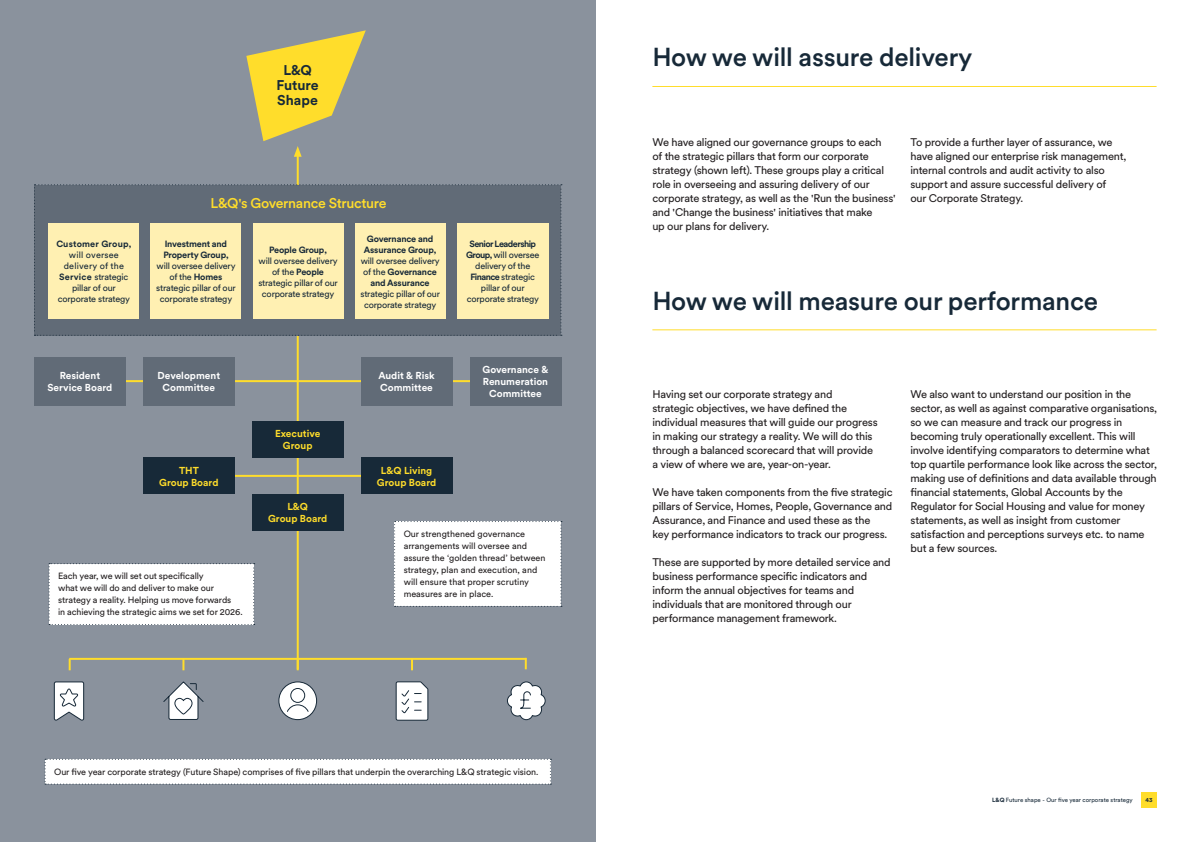
<style>
.page{position:relative;width:1191px;height:842px;background:#fff}
.page>*{position:absolute;margin:0;border:0;box-sizing:border-box;transform-origin:0 0}
.L_Q_Page_titles{font:500 25.7px "Circular XX";letter-spacing:-.01em;color:#172938}
.L_Q_Body_Copy{font:500 14px "Circular XX";letter-spacing:-.025em;color:#ffdd2b}
.t1{font:700 14px/15px "Circular XX";color:#172938;text-align:center}
._11_PT_BODY{font:11px/14px "Circular XX";letter-spacing:-.02em;color:#231f20}
.t2{font:700 10px/12px "Circular XX";color:#fff;text-align:center}
.t3{font:700 10px/12px "Circular XX";color:#ffdd2b;text-align:center}
.t4{font:9px/11px "Circular XX";letter-spacing:-.02em;color:#172938;text-align:center}
._11_PT_BODY-2{font:9px/12px "Circular XX";letter-spacing:-.01em;color:#231f20}
.t5{font:6px "Circular XX";color:#172938}
.t6{font:700 6px "Circular XX";color:#172938}
.s1{font-weight:700}
</style>
<div class="page">
<div style="left:0;top:0;width:595px;height:842px;background:#8a929d"></div>
<hr style="left:297px;top:153px;width:2px;height:516px;background:#ffdd2b">
<div style="left:34px;top:184px;width:528px;height:152px;background:#616b77"></div>
<svg style="left:53px;top:681px;width:32px;height:40px"></svg>
<svg style="left:163px;top:681px;width:41px;height:39px"></svg>
<svg style="left:278px;top:681px;width:39px;height:40px"></svg>
<svg style="left:395px;top:681px;width:34px;height:40px"></svg>
<svg style="left:507px;top:681px;width:39px;height:40px"></svg>
<hr style="left:122px;top:380px;width:351px;height:2px;background:#ffdd2b">
<div style="left:469px;top:357px;width:92px;height:48px;background:#616b77"></div>
<div style="left:143px;top:357px;width:92px;height:48px;background:#616b77"></div>
<div style="left:361px;top:357px;width:91px;height:48px;background:#616b77"></div>
<div style="left:34px;top:357px;width:92px;height:48px;background:#616b77"></div>
<div style="left:253px;top:224px;width:90px;height:95px;background:#fff0b2"></div>
<div style="left:355px;top:224px;width:90px;height:95px;background:#fff0b2"></div>
<div style="left:457px;top:224px;width:92px;height:95px;background:#fff0b2"></div>
<div style="left:151px;top:224px;width:90px;height:95px;background:#fff0b2"></div>
<div style="left:48px;top:224px;width:91px;height:95px;background:#fff0b2"></div>
<hr style="left:227px;top:475px;width:142px;height:2px;background:#ffdd2b">
<div style="left:252px;top:494px;width:92px;height:37px;background:#172938"></div>
<div style="left:143px;top:458px;width:92px;height:36px;background:#172938"></div>
<div style="left:361px;top:458px;width:91px;height:36px;background:#172938"></div>
<div style="left:252px;top:421px;width:92px;height:36px;background:#172938"></div>
<hr style="left:69px;top:658px;width:457px;height:2px;background:#ffdd2b">
<svg style="left:182px;top:660px;width:2px;height:10px"></svg>
<svg style="left:69px;top:660px;width:2px;height:10px"></svg>
<svg style="left:411px;top:660px;width:2px;height:10px"></svg>
<svg style="left:525px;top:658px;width:2px;height:11px"></svg>
<svg style="left:246px;top:30px;width:120px;height:127px"></svg>
<div style="left:394px;top:521px;width:168px;height:86px;background:#fff"></div>
<div style="left:49px;top:563px;width:206px;height:62px;background:#fff"></div>
<div style="left:45px;top:759px;width:506px;height:25px;background:#fff"></div>
<hr style="left:652px;top:329px;width:504px;height:1px;background:#ffdd2b">
<hr style="left:652px;top:86px;width:504px;height:1px;background:#ffdd2b">
<div style="left:1141px;top:792px;width:16px;height:16px;background:#ffdd2b"></div>
<p class="t1" style="left:276px;top:62px;width:44px">L&amp;Q<br>Future</p>
<p class="t1" style="left:277px;top:92px;width:42px">Shape</p>
<p class="t4" style="left:56px;top:238px;width:77px"><span class="s1">Customer Group, </span>will oversee delivery of the<br><span class="s1">Service</span> strategic pillar of our corporate strategy</p>
<p class="t2" style="left:48px;top:369px;width:66px">Resident<br>Service Board</p>
<p class="L_Q_Body_Copy" style="left:210px;top:194px;width:178px">L&amp;Q's Governance Structure</p>
<p class="t4" style="left:156px;top:238px;width:81px"><span class="s1">Investment and<br>Property Group, </span>will oversee delivery of the <span class="s1">Homes </span>strategic pillar of our corporate strategy</p>
<p class="t4" style="left:258px;top:244px;width:81px"><span class="s1">People Group,<br></span>will oversee delivery of the <span class="s1">People </span>strategic pillar of our corporate strategy</p>
<p class="t4" style="left:360px;top:233px;width:81px"><span class="s1">Governance and<br>Assurance Group, </span>will oversee delivery of the <span class="s1">Governance and Assurance </span>strategic pillar of our corporate strategy</p>
<p class="t4" style="left:466px;top:238px;width:75px"><span class="s1">Senior Leadership<br>Group,</span> will oversee delivery of the<br><span class="s1">Finance</span> strategic pillar of our corporate strategy</p>
<p class="t2" style="left:158px;top:369px;width:64px">Development<br>Committee</p>
<p class="t2" style="left:378px;top:369px;width:58px;text-align:left">Audit &amp; Risk<br>Committee</p>
<p class="t3" style="left:275px;top:427px;width:47px">Executive</p>
<p class="t3" style="left:283px;top:439px;width:31px">Group</p>
<p class="t3" style="left:159px;top:464px;width:61px">THT<br>Group Board</p>
<p class="t3" style="left:377px;top:464px;width:61px">L&amp;Q Living<br>Group Board</p>
<p class="t3" style="left:268px;top:500px;width:61px">L&amp;Q<br>Group Board</p>
<p class="t2" style="left:482px;top:363px;width:67px">Governance &amp;<br>Renumeration<br>Committee</p>
<p class="_11_PT_BODY-2" style="left:58px;top:570px;width:186px">Each year, we will set out specifically<br>what we will do and deliver to make our strategy a reality. Helping us move forwards<br>in achieving the strategic aims we set for 2026.</p>
<p class="_11_PT_BODY-2" style="left:404px;top:528px;width:123px">Our strengthened governance</p>
<p class="_11_PT_BODY-2" style="left:404px;top:540px;width:143px">arrangements will oversee and assure the ‘golden thread’ between strategy, plan and execution, and will ensure that proper scrutiny measures are in place.</p>
<p class="_11_PT_BODY-2" style="left:54px;top:765px;width:486px">Our five year corporate strategy (Future Shape) comprises of five pillars that underpin the overarching L&amp;Q strategic vision.</p>
<p class="L_Q_Page_titles" style="left:652px;top:40px;width:321px">How we will assure delivery</p>
<p class="_11_PT_BODY" style="left:652px;top:135px;width:245px">We have aligned our governance groups to each<br>of the strategic pillars that form our corporate strategy (shown left). These groups play a critical role in overseeing and assuring delivery of our corporate strategy, as well as the 'Run the business' and 'Change the business' initiatives that make<br>up our plans for delivery.</p>
<p class="_11_PT_BODY" style="left:910px;top:135px;width:217px">To provide a further layer of assurance, we have aligned our enterprise risk management, internal controls and audit activity to also support and assure successful delivery of<br>our Corporate Strategy.</p>
<p class="L_Q_Page_titles" style="left:652px;top:283px;width:447px">How we will measure our performance</p>
<p class="_11_PT_BODY" style="left:652px;top:387px;width:227px">Having set our corporate strategy and<br>strategic objectives, we have defined the individual measures that will guide our progress in making our strategy a reality. We will do this through a balanced scorecard that will provide a view of where we are, year-on-year.</p>
<p class="_11_PT_BODY" style="left:652px;top:485px;width:242px">We have taken components from the five strategic pillars of Service, Homes, People, Governance and Assurance, and Finance and used these as the<br>key performance indicators to track our progress.</p>
<p class="_11_PT_BODY" style="left:652px;top:555px;width:240px">These are supported by more detailed service and business performance specific indicators and inform the annual objectives for teams and individuals that are monitored through our performance management framework.</p>
<p class="_11_PT_BODY" style="left:910px;top:387px;width:248px">We also want to understand our position in the sector, as well as against comparative organisations, so we can measure and track our progress in becoming truly operationally excellent. This will involve identifying comparators to determine what top quartile performance look like across the sector, making use of definitions and data available through financial statements, Global Accounts by the Regulator for Social Housing and value for money statements, as well as insight from customer satisfaction and perceptions surveys etc. to name but a few sources.</p>
<p class="t5" style="left:992px;top:796px;width:142px"><span class="s1">L&amp;Q</span> Future shape - Our five year corporate strategy</p>
<p class="t6" style="left:1145px;top:796px;width:9px">43</p>
</div>
